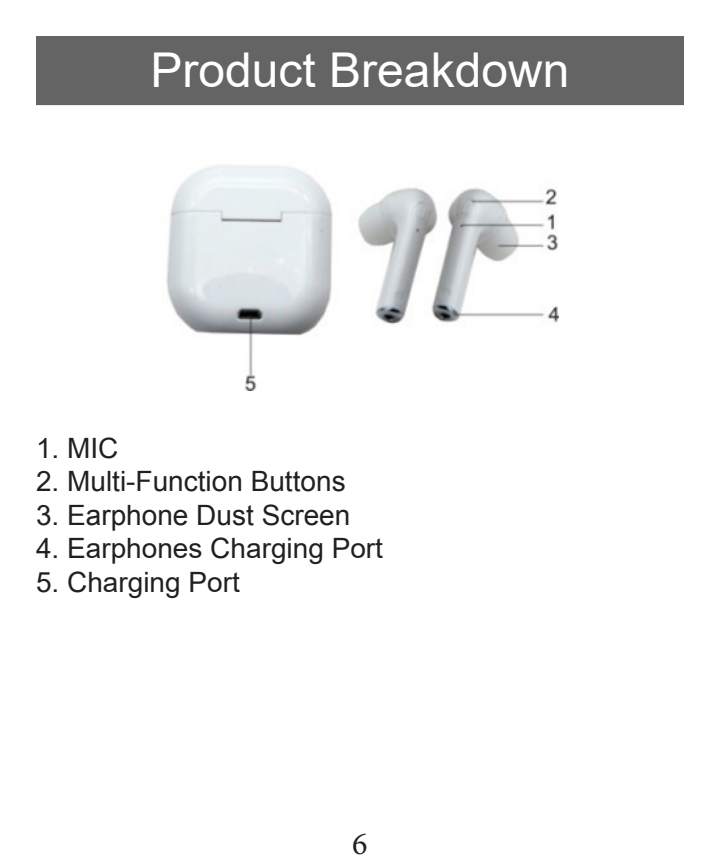
<style>
.page{position:relative;width:720px;height:864px;background:#fff}
.page>*{position:absolute;margin:0;border:0;box-sizing:border-box;transform-origin:0 0}
.t1{font:48px "Arial";color:#fff}
.t2{font:32px "Minion Pro";color:#231f20}
.t3{font:28px "Arial";color:#231f20}
.t4{font:28px "Arial";color:#231f20}
.s1{font-style:inherit}
</style>
<div class="page">
<div style="left:38px;top:38px;width:644px;height:65px;background:#646464"></div>
<div style="left:36px;top:36px;width:648px;height:69px;border:4px solid #646464"></div>
<img style="left:166px;top:165px;width:392px;height:226px">
<p class="t1" style="left:151px;top:37px;width:420px">Product Breakdown</p>
<p class="t3" style="left:36px;top:429px;width:84px"><span class="s1">1.</span> MIC</p>
<p class="t3" style="left:36px;top:463px;width:311px"><span class="s1">2.</span> Multi-Function Buttons</p>
<p class="t3" style="left:36px;top:497px;width:316px"><span class="s1">3.</span> Earphone Dust Screen</p>
<p class="t4" style="left:36px;top:529px;width:349px">4. Earphones Charging Port</p>
<p class="t4" style="left:36px;top:563px;width:205px">5. Charging Port</p>
<p class="t2" style="left:352px;top:822px;width:17px">6</p>
</div>
